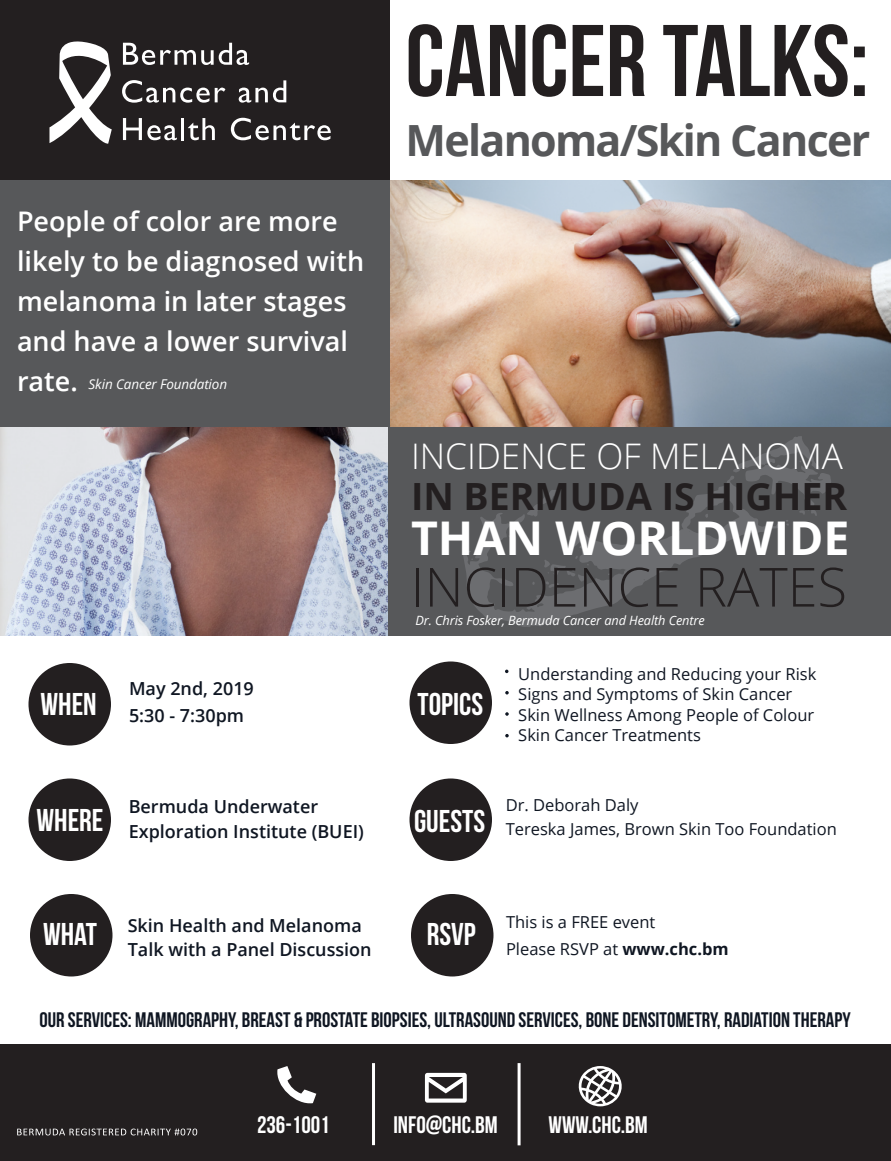
<style>
.page{position:relative;width:891px;height:1161px;background:#fff}
.page>*{position:absolute;margin:0;border:0;box-sizing:border-box;transform-origin:0 0}
.t1{font:101.55px "Bebas Neue";color:#231f20}
.t2{font:300 54px "Open Sans";color:#231f20}
.t3{font:700 46.5px "Open Sans";color:#fff}
.t4{font:700 43.05px "Open Sans";letter-spacing:-.04em;color:#57585a}
.t5{font:700 37.5px "Open Sans";color:#231f20}
.t6{font:300 35.25px "Open Sans";color:#fff}
.t7{font:31.5px "Bebas Neue";color:#fff}
.t8{font:600 27px/40.2px "Open Sans";color:#fff}
.t9{font:23.85px "Bebas Neue";color:#fff}
.t10{font:21px "Bebas Neue";color:#0f1622}
.t11{font:600 18px/24.6px "Open Sans";color:#0f1622}
.t12{font:16.5px/20.5px "Open Sans";color:#0f1622}
.t13{font:italic 13.5px "Open Sans";letter-spacing:-.01em;color:#fff}
.t14{font:italic 12.75px "Open Sans";letter-spacing:-.01em;color:#fff}
.s1{font-weight:700}
</style>
<div class="page">
<img style="left:390px;top:180px;width:501px;height:247px">
<img style="left:0;top:427px;width:389px;height:208px">
<div style="left:0;top:0;width:390px;height:180px;background:#231f20"></div>
<div style="left:0;top:180px;width:390px;height:247px;background:#57585a"></div>
<svg style="left:123px;top:43px;width:126px;height:22px"></svg>
<svg style="left:122px;top:80px;width:103px;height:23px"></svg>
<svg style="left:239px;top:80px;width:47px;height:23px"></svg>
<svg style="left:123px;top:118px;width:54px;height:22px"></svg>
<hr style="left:181px;top:118px;width:3px;height:22px;background:#fff">
<svg style="left:188px;top:118px;width:27px;height:22px"></svg>
<svg style="left:231px;top:118px;width:100px;height:22px"></svg>
<svg style="left:50px;top:41px;width:62px;height:103px"></svg>
<div style="left:389px;top:427px;width:502px;height:208px;background:#57585a"></div>
<div style="left:0;top:1045px;width:891px;height:116px;background:#231f20"></div>
<div style="left:28px;top:663px;width:83px;height:83px;background:#231f20;border-radius:50%"></div>
<hr style="left:372px;top:1063px;width:3px;height:82px;background:#fff">
<hr style="left:518px;top:1063px;width:3px;height:82px;background:#fff">
<svg style="left:277px;top:1066px;width:39px;height:38px"></svg>
<svg style="left:578px;top:1066px;width:44px;height:40px"></svg>
<svg style="left:425px;top:1073px;width:42px;height:30px"></svg>
<div style="left:28px;top:778px;width:83px;height:83px;background:#231f20;border-radius:50%"></div>
<div style="left:30px;top:894px;width:82px;height:82px;background:#231f20;border-radius:50%"></div>
<div style="left:410px;top:662px;width:82px;height:82px;background:#231f20;border-radius:50%"></div>
<div style="left:410px;top:778px;width:82px;height:83px;background:#231f20;border-radius:50%"></div>
<div style="left:411px;top:894px;width:83px;height:82px;background:#231f20;border-radius:50%"></div>
<svg style="left:17px;top:1129px;width:180px;height:6px"></svg>
<svg style="left:505px;top:691px;width:4px;height:4px"></svg>
<svg style="left:505px;top:712px;width:4px;height:4px"></svg>
<svg style="left:505px;top:734px;width:4px;height:3px"></svg>
<svg style="left:463px;top:476px;width:316px;height:151px"></svg>
<svg style="left:474px;top:547px;width:6px;height:4px"></svg>
<svg style="left:733px;top:436px;width:98px;height:90px"></svg>
<svg style="left:513px;top:490px;width:45px;height:34px"></svg>
<svg style="left:544px;top:548px;width:48px;height:40px"></svg>
<svg style="left:705px;top:514px;width:3px;height:4px"></svg>
<h3 class="t8" style="left:17px;top:200px;width:349px">People of color are more likely to be diagnosed with melanoma in later stages and have a lower survival rate.</h3>
<p class="t13" style="left:89px;top:375px;width:140px">Skin Cancer Foundation</p>
<h3 class="t7" style="left:40px;top:687px;width:58px">WHEN</h3>
<p class="t11" style="left:129px;top:674px;width:126px;line-height:27.6px">May 2nd, 2019<br>5:30 - 7:30pm</p>
<h3 class="t7" style="left:37px;top:802px;width:69px">WHERE</h3>
<p class="t11" style="left:129px;top:794px;width:237px">Bermuda Underwater<br>Exploration Institute (BUEI)</p>
<h1 class="t1" style="left:406px;top:5px;width:465px">CANCER TALKS:</h1>
<h3 class="t4" style="left:406px;top:110px;width:466px">Melanoma/Skin Cancer</h3>
<h3 class="t6" style="left:411px;top:432px;width:434px">INCIDENCE OF MELANOMA</h3>
<h3 class="t5" style="left:411px;top:469px;width:438px">IN BERMUDA IS HIGHER</h3>
<h3 class="t3" style="left:411px;top:505px;width:440px">THAN WORLDWIDE</h3>
<h2 class="t2" style="left:411px;top:550px;width:437px">INCIDENCE RATES</h2>
<p class="t14" style="left:416px;top:612px;width:291px">Dr. Chris Fosker, Bermuda Cancer and Health Centre</p>
<h3 class="t7" style="left:418px;top:686px;width:67px">TOPICS</h3>
<p class="t12" style="left:518px;top:663px;width:300px">Understanding and Reducing your Risk<br>Signs and Symptoms of Skin Cancer<br>Skin Wellness Among People of Colour<br>Skin Cancer Treatments</p>
<h3 class="t7" style="left:414px;top:803px;width:73px">GUESTS</h3>
<p class="t12" style="left:506px;top:792px;width:333px;line-height:24.6px">Dr. Deborah Daly<br>Tereska James, Brown Skin Too Foundation</p>
<h3 class="t7" style="left:43px;top:917px;width:56px">WHAT</h3>
<p class="t11" style="left:128px;top:913px;width:245px">Skin Health and Melanoma<br>Talk with a Panel Discussion</p>
<p class="t12" style="left:506px;top:907px;width:224px;line-height:27.6px">This is a FREE event<br>Please RSVP at <span class="s1">www.chc.bm</span></p>
<h3 class="t7" style="left:427px;top:917px;width:50px">RSVP</h3>
<p class="t10" style="left:39px;top:1008px;width:813px">OUR SERVICES: MAMMOGRAPHY, BREAST &amp; PROSTATE BIOPSIES, ULTRASOUND SERVICES, BONE DENSITOMETRY, RADIATION THERAPY</p>
<h3 class="t9" style="left:257px;top:1111px;width:74px">236-1001</h3>
<h3 class="t9" style="left:393px;top:1111px;width:106px">INFO@CHC.BM</h3>
<h3 class="t9" style="left:549px;top:1111px;width:101px">WWW.CHC.BM</h3>
</div>
